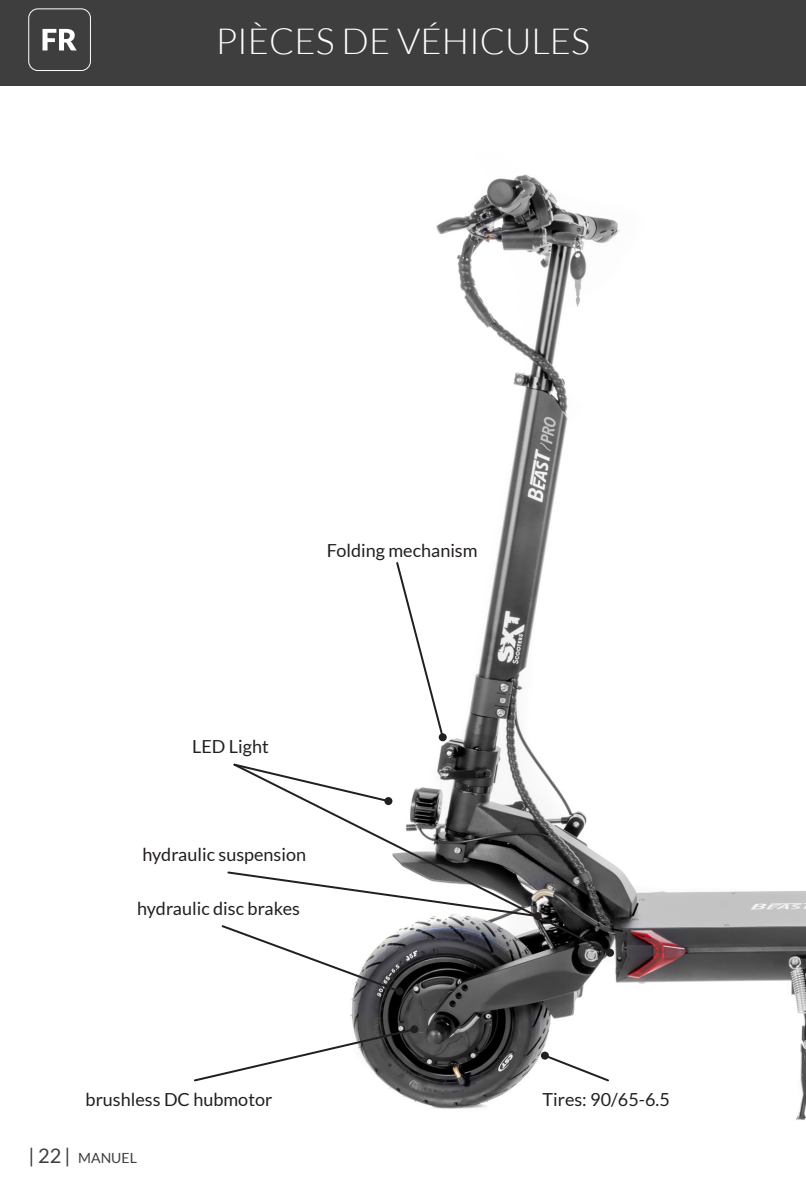
<style>
.page{position:relative;width:806px;height:1191px;background:#fff}
.page>*{position:absolute;margin:0;border:0;box-sizing:border-box;transform-origin:0 0}
.t1{font:300 36px "Lato";color:#fff}
.t2{font:18px "Lato";color:#231f20}
.t3{font:14px "Lato";color:#3e3e3f}
.s1{font-size:20px}
</style>
<div class="page">
<div style="left:0;top:0;width:805px;height:85px;background:#3e3e3f"></div>
<div style="left:28px;top:9px;width:63px;height:62px;border:1px solid #fff;border-radius:9px"></div>
<svg style="left:42px;top:29px;width:35px;height:21px"></svg>
<img style="left:350px;top:174px;width:455px;height:946px">
<svg style="left:394px;top:560px;width:51px;height:179px"></svg>
<div style="left:438px;top:733px;width:8px;height:8px;background:#231f20;border-radius:50%"></div>
<svg style="left:194px;top:1027px;width:222px;height:55px"></svg>
<div style="left:410px;top:1025px;width:8px;height:8px;background:#231f20;border-radius:50%"></div>
<svg style="left:542px;top:1053px;width:68px;height:30px"></svg>
<svg style="left:540px;top:1051px;width:8px;height:8px"></svg>
<div style="left:395px;top:987px;width:8px;height:8px;background:#231f20;border-radius:50%"></div>
<svg style="left:221px;top:871px;width:318px;height:123px"></svg>
<svg style="left:232px;top:762px;width:380px;height:193px"></svg>
<div style="left:605px;top:948px;width:8px;height:8px;background:#231f20;border-radius:50%"></div>
<h1 class="t1" style="left:216px;top:22px;width:375px">PIÈCES DE VÉHICULES</h1>
<p class="t2" style="left:327px;top:541px;width:152px">Folding mechanism</p>
<p class="t2" style="left:192px;top:736px;width:78px">LED Light</p>
<p class="t2" style="left:142px;top:844px;width:165px">hydraulic suspension</p>
<p class="t2" style="left:137px;top:898px;width:164px">hydraulic disc brakes</p>
<p class="t2" style="left:86px;top:1089px;width:188px">brushless DC hubmotor</p>
<p class="t2" style="left:542px;top:1089px;width:129px">Tires: 90/65-6.5</p>
<p class="t3" style="left:28px;top:1149px;width:110px"><span class="s1">| 22 |</span> MANUEL</p>
</div>
